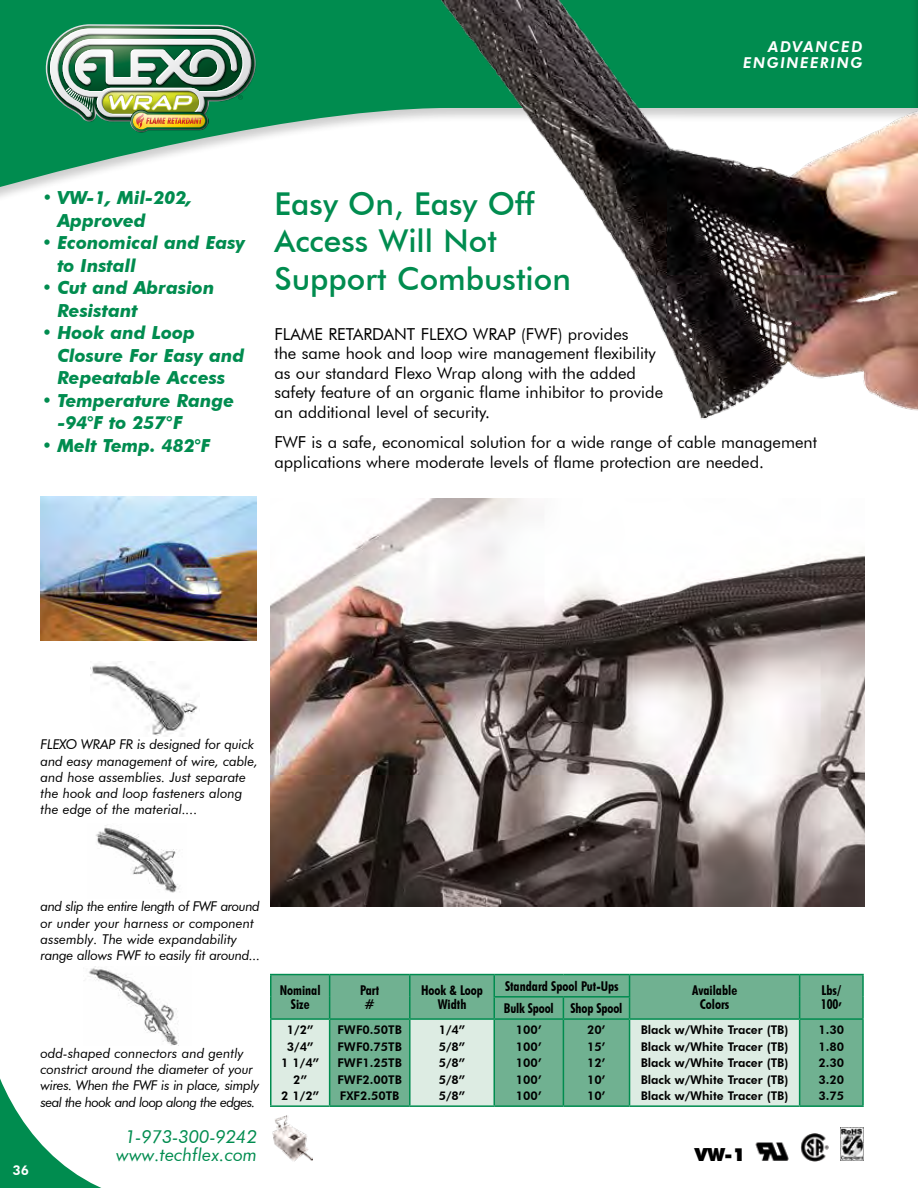
<style>
.page{position:relative;width:918px;height:1188px;background:#fff}
.page>*{position:absolute;margin:0;border:0;box-sizing:border-box;transform-origin:0 0}
.t1{font:500 31.5px/37.5px "Futura BT";color:#008c4f}
.t2{font:italic 700 18px/22.5px "Futura BT";color:#008c4f}
.t3{font:italic 18px/18px "Futura BT";color:#008c4f;text-align:center}
.t4{font:900 18px "Futura BT";color:#000}
.t5{font:16.5px/19.5px "Futura BT";color:#000}
.t6{font:italic 800 15px/16.5px "Futura BT";letter-spacing:.1em;color:#fff;text-align:right}
.t7{font:italic 13.5px/16.2px "Futura BT";letter-spacing:-.01em;color:#000}
.t8{font:700 condensed 13.5px/13.5px "Futura BT";color:#000;text-align:center}
.t9{font:800 13.5px "Futura BT";color:#fff}
.t10{font:800 12px/16.5px "Futura BT";color:#000;text-align:justify}
</style>
<div class="page">
<svg style="left:0;top:0;width:392px;height:191px;fill:#008c4f"></svg>
<img style="left:270px;top:498px;width:594px;height:408px">
<div style="left:273px;top:189px;width:591px;height:307px;background:#fff"></div>
<div style="left:272px;top:975px;width:590px;height:130px;background:#70b191"></div>
<svg style="left:272px;top:1020px;width:527px;height:85px;background:#b2d4c2"></svg>
<hr style="left:270px;top:974px;width:60px;height:1px;background:#008c4f">
<hr style="left:270px;top:975px;width:2px;height:22px;background:#008c4f">
<hr style="left:270px;top:997px;width:2px;height:21px;background:#008c4f">
<hr style="left:330px;top:974px;width:80px;height:1px;background:#008c4f">
<hr style="left:494px;top:974px;width:69px;height:1px;background:#008c4f">
<hr style="left:563px;top:974px;width:67px;height:1px;background:#008c4f">
<hr style="left:630px;top:974px;width:170px;height:1px;background:#008c4f">
<hr style="left:800px;top:974px;width:64px;height:1px;background:#008c4f">
<hr style="left:862px;top:975px;width:2px;height:22px;background:#008c4f">
<svg style="left:799px;top:975px;width:1px;height:43px"></svg>
<hr style="left:862px;top:997px;width:2px;height:21px;background:#008c4f">
<hr style="left:563px;top:996px;width:67px;height:2px;background:#008c4f">
<svg style="left:629px;top:975px;width:1px;height:43px"></svg>
<hr style="left:330px;top:1018px;width:80px;height:2px;background:#008c4f">
<hr style="left:330px;top:1105px;width:80px;height:2px;background:#008c4f">
<hr style="left:563px;top:1018px;width:67px;height:2px;background:#008c4f">
<hr style="left:494px;top:1105px;width:69px;height:2px;background:#008c4f">
<hr style="left:563px;top:1105px;width:67px;height:2px;background:#008c4f">
<hr style="left:800px;top:1018px;width:64px;height:2px;background:#008c4f">
<hr style="left:862px;top:1020px;width:2px;height:85px;background:#008c4f">
<hr style="left:800px;top:1105px;width:64px;height:2px;background:#008c4f">
<hr style="left:630px;top:1018px;width:170px;height:2px;background:#008c4f">
<hr style="left:629px;top:1020px;width:1px;height:85px;background:#008c4f">
<hr style="left:799px;top:1020px;width:1px;height:85px;background:#008c4f">
<hr style="left:630px;top:1105px;width:170px;height:2px;background:#008c4f">
<hr style="left:409px;top:1020px;width:2px;height:85px;background:#008c4f">
<hr style="left:410px;top:1105px;width:84px;height:2px;background:#008c4f">
<svg style="left:329px;top:975px;width:1px;height:43px"></svg>
<hr style="left:410px;top:974px;width:84px;height:1px;background:#008c4f">
<hr style="left:409px;top:975px;width:2px;height:22px;background:#008c4f">
<hr style="left:409px;top:997px;width:2px;height:21px;background:#008c4f">
<svg style="left:410px;top:975px;width:154px;height:131px;background:#92c4ab"></svg>
<hr style="left:410px;top:1018px;width:84px;height:2px;background:#008c4f">
<hr style="left:270px;top:1018px;width:60px;height:2px;background:#008c4f">
<hr style="left:270px;top:1020px;width:2px;height:85px;background:#008c4f">
<hr style="left:329px;top:1020px;width:1px;height:85px;background:#008c4f">
<hr style="left:270px;top:1105px;width:60px;height:2px;background:#008c4f">
<img style="left:46px;top:24px;width:210px;height:108px">
<img style="left:88px;top:966px;width:91px;height:80px">
<img style="left:96px;top:825px;width:83px;height:68px">
<img style="left:91px;top:662px;width:107px;height:74px">
<img style="left:272px;top:1115px;width:41px;height:47px">
<img style="left:755px;top:1142px;width:34px;height:19px">
<img style="left:801px;top:1134px;width:28px;height:27px">
<img style="left:40px;top:497px;width:216px;height:143px">
<img style="left:841px;top:1127px;width:23px;height:34px">
<img style="left:392px;top:0;width:526px;height:420px">
<svg style="left:0;top:1037px;width:147px;height:151px"></svg>
<p class="t6" style="left:743px;top:38px;width:121px">ADVANCED<br>ENGINEERING</p>
<h2 class="t2" style="left:57px;top:187px;width:136px;text-indent:-15px">• VW-1, Mil-202,<br>Approved</h2>
<h2 class="t2" style="left:57px;top:232px;width:189px;text-indent:-15px">• Economical and Easy to Install</h2>
<h2 class="t2" style="left:57px;top:277px;width:158px;text-indent:-15px">• Cut and Abrasion<br>Resistant</h2>
<h2 class="t2" style="left:57px;top:322px;width:189px;text-indent:-15px">• Hook and Loop<br>Closure For Easy and<br>Repeatable Access</h2>
<h2 class="t2" style="left:57px;top:389px;width:178px;text-indent:-15px">• Temperature Range -94°F to 257°F</h2>
<h2 class="t2" style="left:42px;top:434px;width:170px">• Melt Temp. 482°F</h2>
<h1 class="t1" style="left:274px;top:185px;width:298px">Easy On, Easy Off<br>Access Will Not<br>Support Combustion</h1>
<p class="t5" style="left:274px;top:324px;width:390px">FLAME RETARDANT FLEXO WRAP (FWF) provides<br>the same hook and loop wire management flexibility as our standard Flexo Wrap along with the added safety feature of an organic flame inhibitor to provide an additional level of security.</p>
<p class="t5" style="left:274px;top:432px;width:544px">FWF is a safe, economical solution for a wide range of cable management applications where moderate levels of flame protection are needed.</p>
<p class="t7" style="left:40px;top:736px;width:219px">FLEXO WRAP FR is designed for quick and easy management of wire, cable, and hose assemblies. Just separate the hook and loop fasteners along the edge of the material....</p>
<p class="t7" style="left:40px;top:898px;width:221px">and slip the entire length of FWF around or under your harness or component assembly. The wide expandability range allows FWF to easily fit around...</p>
<p class="t9" style="left:12px;top:1161px;width:18px">36</p>
<p class="t7" style="left:40px;top:1045px;width:221px">odd-shaped connectors and gently constrict around the diameter of your wires. When the FWF is in place, simply seal the hook and loop along the edges.</p>
<h2 class="t3" style="left:116px;top:1127px;width:142px">1-973-300-9242 www.techflex.com</h2>
<p class="t8" style="left:280px;top:984px;width:42px">Nominal<br>Size</p>
<p class="t8" style="left:360px;top:984px;width:21px">Part #</p>
<p class="t8" style="left:421px;top:984px;width:63px">Hook &amp; Loop<br>Width</p>
<p class="t8" style="left:505px;top:979px;width:115px">Standard Spool Put-Ups</p>
<p class="t8" style="left:692px;top:984px;width:47px">Available<br>Colors</p>
<p class="t8" style="left:821px;top:984px;width:22px;text-align:left">Lbs/<br>100</p>
<p class="t8" style="left:504px;top:1001px;width:120px">Bulk Spool Shop Spool</p>
<p class="t8" style="left:839px;top:1000px;width:5px">’</p>
<p class="t10" style="left:281px;top:1022px;width:39px;text-align:center">1/2”<br>3/4”<br>1 1/4”<br>2”<br>2 1/2”</p>
<p class="t10" style="left:338px;top:1022px;width:66px">FWF0.50TB FWF0.75TB FWF1.25TB FWF2.00TB FXF2.50TB</p>
<p class="t10" style="left:439px;top:1022px;width:28px">1/4” 5/8” 5/8” 5/8” 5/8”</p>
<p class="t10" style="left:516px;top:1022px;width:27px">100’ 100’ 100’ 100’ 100’</p>
<p class="t10" style="left:587px;top:1022px;width:20px">20’ 15’ 12’ 10’ 10’</p>
<p class="t10" style="left:641px;top:1022px;width:149px">Black w/White Tracer (TB)<br>Black w/White Tracer (TB)<br>Black w/White Tracer (TB)<br>Black w/White Tracer (TB)<br>Black w/White Tracer (TB)</p>
<p class="t10" style="left:818px;top:1022px;width:27px">1.30<br>1.80<br>2.30<br>3.20<br>3.75</p>
<h2 class="t4" style="left:695px;top:1144px;width:52px">VW-1</h2>
</div>
